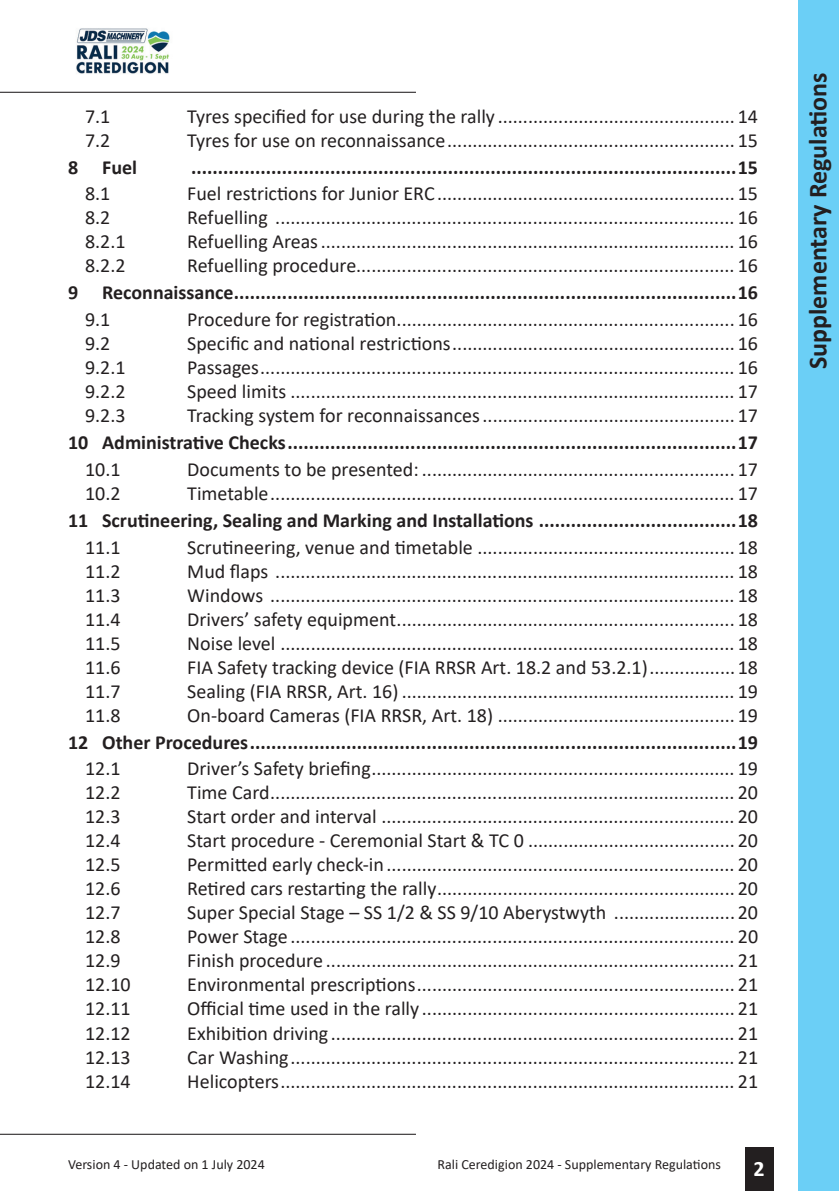
<style>
.page{position:relative;width:840px;height:1191px;background:#fff}
.page>*{position:absolute;margin:0;border:0;box-sizing:border-box;transform-origin:0 0}
.t1{font:700 26px "Calibri";color:#231f20}
.t2{font:700 22px "Calibri";color:#fff}
.t3{font:20px "Calibri";color:#231f20}
.t4{font:700 20px "Calibri";color:#231f20}
.t5{font:14px "Calibri";color:#231f20}
</style>
<div class="page">
<hr style="left:0;top:1133px;width:416px;height:1px;background:#231f20">
<hr style="left:0;top:92px;width:416px;height:1px;background:#231f20">
<div style="left:744px;top:1147px;width:28px;height:43px;background:#231f20"></div>
<div style="left:798px;top:0;width:40px;height:1190px;background:#6bcff6"></div>
<img style="left:76px;top:28px;width:94px;height:46px">
<p class="t3" style="left:85px;top:102px;width:27px">7.1</p>
<p class="t3" style="left:187px;top:102px;width:572px">Tyres specified for use during the rally ............................................... 14</p>
<p class="t3" style="left:85px;top:126px;width:27px">7.2</p>
<p class="t3" style="left:187px;top:126px;width:572px">Tyres for use on reconnaissance......................................................... 15</p>
<p class="t4" style="left:68px;top:153px;width:70px">8 Fuel</p>
<p class="t4" style="left:191px;top:153px;width:568px">......................................................................................................15</p>
<p class="t3" style="left:85px;top:180px;width:27px">8.1</p>
<p class="t3" style="left:187px;top:180px;width:572px">Fuel restrictions for Junior ERC........................................................... 15</p>
<p class="t3" style="left:85px;top:204px;width:27px">8.2</p>
<p class="t3" style="left:187px;top:204px;width:572px">Refuelling ........................................................................................... 16</p>
<p class="t3" style="left:85px;top:228px;width:42px">8.2.1</p>
<p class="t3" style="left:187px;top:228px;width:572px">Refuelling Areas.................................................................................. 16</p>
<p class="t3" style="left:85px;top:252px;width:42px">8.2.2</p>
<p class="t3" style="left:187px;top:252px;width:572px">Refuelling procedure........................................................................... 16</p>
<p class="t4" style="left:68px;top:278px;width:691px">9 Reconnaissance..............................................................................................16</p>
<p class="t3" style="left:85px;top:306px;width:27px">9.1</p>
<p class="t3" style="left:187px;top:306px;width:572px">Procedure for registration................................................................... 16</p>
<p class="t3" style="left:85px;top:330px;width:27px">9.2</p>
<p class="t3" style="left:187px;top:330px;width:572px">Specific and national restrictions........................................................ 16</p>
<p class="t3" style="left:85px;top:354px;width:42px">9.2.1</p>
<p class="t3" style="left:187px;top:354px;width:572px">Passages.............................................................................................. 16</p>
<p class="t3" style="left:85px;top:378px;width:42px">9.2.2</p>
<p class="t3" style="left:187px;top:378px;width:572px">Speed limits ........................................................................................ 17</p>
<p class="t3" style="left:85px;top:402px;width:42px">9.2.3</p>
<p class="t3" style="left:187px;top:402px;width:572px">Tracking system for reconnaissances.................................................. 17</p>
<p class="t4" style="left:68px;top:428px;width:691px">10 Administrative Checks....................................................................................17</p>
<p class="t3" style="left:85px;top:455px;width:37px">10.1</p>
<p class="t3" style="left:187px;top:455px;width:572px">Documents to be presented: .............................................................. 17</p>
<p class="t3" style="left:85px;top:479px;width:37px">10.2</p>
<p class="t3" style="left:187px;top:479px;width:572px">Timetable............................................................................................ 17</p>
<p class="t4" style="left:68px;top:506px;width:691px">11 Scrutineering, Sealing and Marking and Installations .....................................18</p>
<p class="t3" style="left:85px;top:533px;width:37px">11.1</p>
<p class="t3" style="left:187px;top:533px;width:572px">Scrutineering, venue and timetable ................................................... 18</p>
<p class="t3" style="left:85px;top:557px;width:37px">11.2</p>
<p class="t3" style="left:187px;top:557px;width:572px">Mud flaps ........................................................................................... 18</p>
<p class="t3" style="left:85px;top:581px;width:37px">11.3</p>
<p class="t3" style="left:187px;top:581px;width:572px">Windows ............................................................................................ 18</p>
<p class="t3" style="left:85px;top:605px;width:37px">11.4</p>
<p class="t3" style="left:187px;top:605px;width:572px">Drivers’ safety equipment................................................................... 18</p>
<p class="t3" style="left:85px;top:629px;width:37px">11.5</p>
<p class="t3" style="left:187px;top:629px;width:572px">Noise level .......................................................................................... 18</p>
<p class="t3" style="left:85px;top:653px;width:37px">11.6</p>
<p class="t3" style="left:187px;top:653px;width:572px">FIA Safety tracking device (FIA RRSR Art. 18.2 and 53.2.1)................. 18</p>
<p class="t3" style="left:85px;top:677px;width:37px">11.7</p>
<p class="t3" style="left:187px;top:677px;width:572px">Sealing (FIA RRSR, Art. 16) .................................................................. 19</p>
<p class="t3" style="left:85px;top:701px;width:37px">11.8</p>
<p class="t3" style="left:187px;top:701px;width:572px">On-board Cameras (FIA RRSR, Art. 18) ............................................... 19</p>
<p class="t4" style="left:68px;top:727px;width:691px">12 Other Procedures...........................................................................................19</p>
<p class="t3" style="left:85px;top:755px;width:37px">12.1</p>
<p class="t3" style="left:187px;top:755px;width:572px">Driver’s Safety briefing........................................................................ 19</p>
<p class="t3" style="left:85px;top:779px;width:37px">12.2</p>
<p class="t3" style="left:187px;top:779px;width:572px">Time Card............................................................................................ 20</p>
<p class="t3" style="left:85px;top:803px;width:37px">12.3</p>
<p class="t3" style="left:187px;top:803px;width:572px">Start order and interval ...................................................................... 20</p>
<p class="t3" style="left:85px;top:827px;width:37px">12.4</p>
<p class="t3" style="left:187px;top:827px;width:572px">Start procedure - Ceremonial Start &amp; TC 0 ......................................... 20</p>
<p class="t3" style="left:85px;top:851px;width:37px">12.5</p>
<p class="t3" style="left:187px;top:851px;width:572px">Permitted early check-in..................................................................... 20</p>
<p class="t3" style="left:85px;top:875px;width:37px">12.6</p>
<p class="t3" style="left:187px;top:875px;width:572px">Retired cars restarting the rally........................................................... 20</p>
<p class="t3" style="left:85px;top:899px;width:37px">12.7</p>
<p class="t3" style="left:187px;top:899px;width:572px">Super Special Stage – SS 1/2 &amp; SS 9/10 Aberystwyth ........................ 20</p>
<p class="t3" style="left:85px;top:923px;width:37px">12.8</p>
<p class="t3" style="left:187px;top:923px;width:572px">Power Stage ........................................................................................ 20</p>
<p class="t3" style="left:85px;top:947px;width:37px">12.9</p>
<p class="t3" style="left:187px;top:947px;width:572px">Finish procedure ................................................................................. 21</p>
<p class="t3" style="left:85px;top:971px;width:47px">12.10</p>
<p class="t3" style="left:187px;top:971px;width:572px">Environmental prescriptions............................................................... 21</p>
<p class="t3" style="left:85px;top:995px;width:47px">12.11</p>
<p class="t3" style="left:187px;top:995px;width:572px">Official time used in the rally .............................................................. 21</p>
<p class="t3" style="left:85px;top:1019px;width:47px">12.12</p>
<p class="t3" style="left:187px;top:1019px;width:572px">Exhibition driving ................................................................................ 21</p>
<p class="t3" style="left:85px;top:1043px;width:47px">12.13</p>
<p class="t3" style="left:187px;top:1043px;width:572px">Car Washing........................................................................................ 21</p>
<p class="t3" style="left:85px;top:1067px;width:47px">12.14</p>
<p class="t3" style="left:187px;top:1067px;width:572px">Helicopters.......................................................................................... 21</p>
<p class="t5" style="left:68px;top:1155px;width:198px">Version 4 - Updated on 1 July 2024</p>
<p class="t5" style="left:437px;top:1155px;width:285px">Rali Ceredigion 2024 - Supplementary Regulations</p>
<p class="t2" style="left:753px;top:1153px;width:13px">2</p>
<h1 class="t1" style="left:799px;top:369px;width:298px;rotate:-90deg">Supplementary Regulations</h1>
</div>
